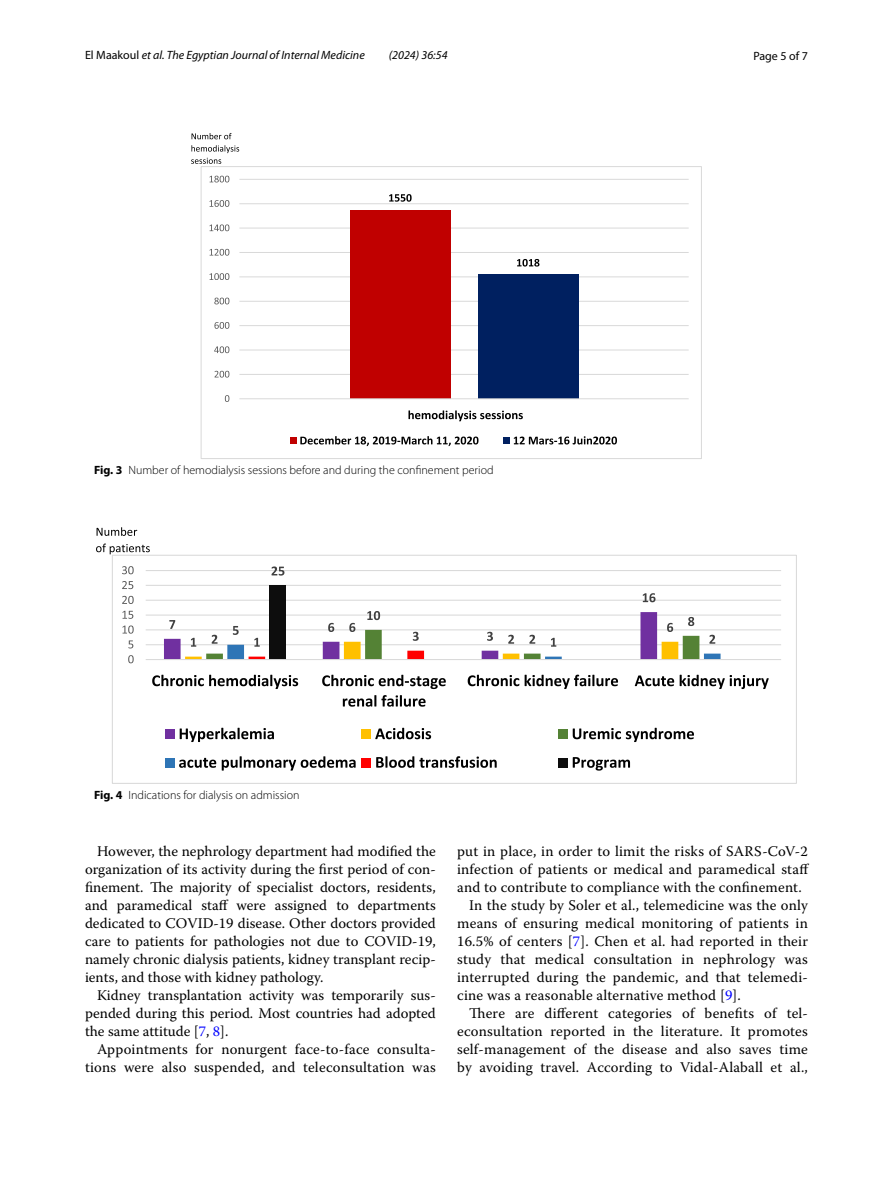
<style>
.page{position:relative;width:893px;height:1187px;background:#fff}
.page>*{position:absolute;margin:0;border:0;box-sizing:border-box;transform-origin:0 0}
.t1{font:14.7px/18px "Warnock Pro";letter-spacing:.015em;color:#000;text-align:justify}
.t2{font:300 12px "Myriad Pro";color:#000}
.t3{font:italic 12px "Myriad Pro";color:#000}
.t4{font:12px "Myriad Pro";color:#000}
.s1{font-style:normal}
.s2{font-weight:700}
.s3{color:#00f}
</style>
<div class="page">
<hr style="left:239px;top:374px;width:450px;height:1px;background:#d9d9d9">
<hr style="left:239px;top:349px;width:450px;height:1px;background:#d9d9d9">
<hr style="left:239px;top:325px;width:450px;height:1px;background:#d9d9d9">
<hr style="left:239px;top:301px;width:450px;height:1px;background:#d9d9d9">
<hr style="left:239px;top:276px;width:450px;height:1px;background:#d9d9d9">
<hr style="left:239px;top:252px;width:450px;height:1px;background:#d9d9d9">
<hr style="left:239px;top:228px;width:450px;height:1px;background:#d9d9d9">
<hr style="left:239px;top:203px;width:450px;height:1px;background:#d9d9d9">
<hr style="left:239px;top:179px;width:450px;height:1px;background:#d9d9d9">
<div style="left:350px;top:210px;width:100px;height:189px;background:#c00000"></div>
<div style="left:478px;top:274px;width:100px;height:125px;background:#002060"></div>
<hr style="left:239px;top:398px;width:450px;height:1px;background:#d9d9d9">
<svg style="left:389px;top:194px;width:23px;height:8px"></svg>
<svg style="left:517px;top:259px;width:22px;height:7px"></svg>
<svg style="left:225px;top:395px;width:4px;height:7px"></svg>
<svg style="left:214px;top:371px;width:15px;height:6px"></svg>
<svg style="left:214px;top:346px;width:15px;height:7px"></svg>
<svg style="left:214px;top:322px;width:15px;height:7px"></svg>
<svg style="left:214px;top:297px;width:15px;height:7px"></svg>
<svg style="left:210px;top:273px;width:19px;height:7px"></svg>
<svg style="left:210px;top:249px;width:19px;height:6px"></svg>
<svg style="left:210px;top:224px;width:19px;height:7px"></svg>
<svg style="left:210px;top:200px;width:19px;height:7px"></svg>
<svg style="left:210px;top:176px;width:19px;height:6px"></svg>
<svg style="left:408px;top:410px;width:115px;height:11px"></svg>
<div style="left:290px;top:437px;width:7px;height:7px;background:#c00000"></div>
<svg style="left:300px;top:436px;width:178px;height:10px"></svg>
<div style="left:503px;top:437px;width:7px;height:7px;background:#002060"></div>
<svg style="left:514px;top:436px;width:103px;height:8px"></svg>
<div style="left:201px;top:166px;width:501px;height:293px;border:1px solid #d9d9d9"></div>
<svg style="left:192px;top:133px;width:40px;height:6px"></svg>
<svg style="left:191px;top:145px;width:48px;height:19px"></svg>
<hr style="left:146px;top:644px;width:635px;height:1px;background:#d9d9d9">
<hr style="left:146px;top:629px;width:635px;height:1px;background:#d9d9d9">
<hr style="left:146px;top:614px;width:635px;height:1px;background:#d9d9d9">
<hr style="left:146px;top:599px;width:635px;height:1px;background:#d9d9d9">
<hr style="left:146px;top:584px;width:635px;height:2px;background:#d9d9d9">
<hr style="left:146px;top:570px;width:635px;height:1px;background:#d9d9d9">
<div style="left:270px;top:585px;width:16px;height:74px;background:#0d0d0d"></div>
<hr style="left:146px;top:659px;width:635px;height:1px;background:#d9d9d9">
<svg style="left:643px;top:593px;width:12px;height:9px"></svg>
<svg style="left:164px;top:611px;width:557px;height:48px"></svg>
<svg style="left:271px;top:566px;width:13px;height:9px"></svg>
<svg style="left:128px;top:655px;width:6px;height:8px"></svg>
<svg style="left:128px;top:640px;width:5px;height:8px"></svg>
<svg style="left:122px;top:625px;width:12px;height:8px"></svg>
<svg style="left:122px;top:610px;width:11px;height:8px"></svg>
<svg style="left:122px;top:595px;width:12px;height:9px"></svg>
<svg style="left:122px;top:581px;width:11px;height:8px"></svg>
<svg style="left:122px;top:566px;width:12px;height:8px"></svg>
<svg style="left:152px;top:674px;width:146px;height:15px"></svg>
<svg style="left:322px;top:674px;width:124px;height:15px"></svg>
<svg style="left:343px;top:695px;width:83px;height:11px"></svg>
<svg style="left:468px;top:674px;width:150px;height:15px"></svg>
<svg style="left:635px;top:674px;width:134px;height:15px"></svg>
<div style="left:165px;top:729px;width:9px;height:9px;background:#7030a0"></div>
<svg style="left:180px;top:727px;width:94px;height:15px"></svg>
<div style="left:362px;top:729px;width:9px;height:9px;background:#ffc000"></div>
<svg style="left:375px;top:727px;width:56px;height:12px"></svg>
<div style="left:558px;top:729px;width:9px;height:9px;background:#548235"></div>
<svg style="left:573px;top:727px;width:121px;height:15px"></svg>
<div style="left:165px;top:758px;width:9px;height:9px;background:#2e75b6"></div>
<svg style="left:179px;top:756px;width:177px;height:14px"></svg>
<div style="left:362px;top:758px;width:9px;height:9px;background:#f00"></div>
<svg style="left:376px;top:756px;width:121px;height:11px"></svg>
<div style="left:558px;top:758px;width:9px;height:9px;background:#0d0d0d"></div>
<svg style="left:573px;top:757px;width:57px;height:13px"></svg>
<div style="left:112px;top:554px;width:685px;height:229px;border:1px solid #d9d9d9"></div>
<svg style="left:97px;top:527px;width:40px;height:9px"></svg>
<svg style="left:96px;top:543px;width:54px;height:11px"></svg>
<p class="t3" style="left:85px;top:48px;width:281px"><span class="s1">El Maakoul</span> et al. The Egyptian Journal of Internal Medicine</p>
<p class="t3" style="left:389px;top:48px;width:60px">(2024) 36:54</p>
<p class="t4" style="left:753px;top:48px;width:56px">Page 5 of 7</p>
<p class="t2" style="left:94px;top:463px;width:401px"><span class="s2">Fig. 3</span> Number of hemodialysis sessions before and during the confinement period</p>
<p class="t2" style="left:94px;top:788px;width:207px"><span class="s2">Fig. 4</span> Indications for dialysis on admission</p>
<p class="t1" style="left:85px;top:841px;width:352px;text-indent:12px">However, the nephrology department had modified the organization of its activity during the first period of con&shy;finement. The majority of specialist doctors, residents, and paramedical staff were assigned to departments dedicated to COVID-19 disease. Other doctors provided care to patients for pathologies not due to COVID-19, namely chronic dialysis patients, kidney transplant recip&shy;ients, and those with kidney pathology.</p>
<p class="t1" style="left:85px;top:985px;width:352px;text-indent:12px">Kidney transplantation activity was temporarily sus&shy;pended during this period. Most countries had adopted the same attitude [<span class="s3">7</span>, <span class="s3">8</span>].</p>
<p class="t1" style="left:85px;top:1039px;width:352px;text-align:right">Appointments for nonurgent face-to-face consulta&shy;tions were also suspended, and teleconsultation was</p>
<p class="t1" style="left:457px;top:841px;width:352px">put in place, in order to limit the risks of SARS-CoV-2</p>
<p class="t1" style="left:457px;top:859px;width:353px">infection of patients or medical and paramedical staff</p>
<p class="t1" style="left:457px;top:877px;width:346px">and to contribute to compliance with the confinement.</p>
<p class="t1" style="left:469px;top:895px;width:340px">In the study by Soler et al., telemedicine was the only</p>
<p class="t1" style="left:457px;top:913px;width:352px">means of ensuring medical monitoring of patients in</p>
<p class="t1" style="left:457px;top:931px;width:352px">16.5% of centers [<span class="s3">7</span>]. Chen et al. had reported in their</p>
<p class="t1" style="left:457px;top:949px;width:352px">study that medical consultation in nephrology was</p>
<p class="t1" style="left:457px;top:967px;width:352px">interrupted during the pandemic, and that telemedi-</p>
<p class="t1" style="left:457px;top:985px;width:285px">cine was a reasonable alternative method [<span class="s3">9</span>].</p>
<p class="t1" style="left:469px;top:1003px;width:340px">There are different categories of benefits of tel-</p>
<p class="t1" style="left:457px;top:1021px;width:352px">econsultation reported in the literature. It promotes</p>
<p class="t1" style="left:457px;top:1039px;width:352px">self-management of the disease and also saves time</p>
<p class="t1" style="left:457px;top:1057px;width:352px">by avoiding travel. According to Vidal-Alaball et al.,</p>
</div>
